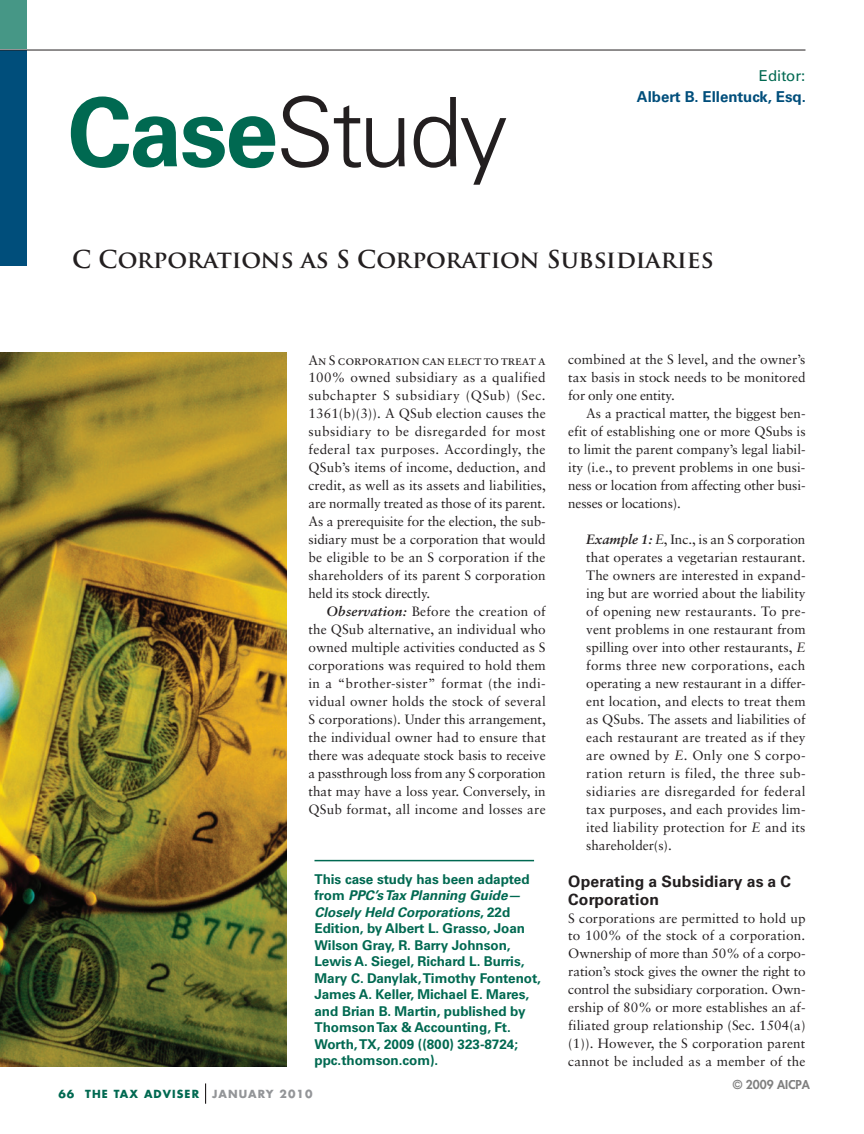
<style>
.page{position:relative;width:864px;height:1134px;background:#fff}
.page>*{position:absolute;margin:0;border:0;box-sizing:border-box;transform-origin:0 0}
.t1{font:300 96px "Univers";letter-spacing:-.03em;color:#231f20}
.t2{font:700 24px "Trajan Pro";color:#231f20}
.t3{font:700 15.75px/18px "Univers";letter-spacing:.01em;color:#231f20}
.t4{font:700 15px "Univers";color:#004e7b}
.t5{font:15px "Univers";color:#006951}
.t6{font:13.5px/18px "Sabon";letter-spacing:.005em;color:#231f20;text-align:justify}
.t7{font:700 13.5px/16.5px "Univers";letter-spacing:-.005em;color:#006951}
.t8{font:13.5px "Sabon Roman SC";letter-spacing:-.01em;color:#231f20}
.t9{font:800 12px "Futura";color:#808080}
.t10{font:700 10.8px "Futura";letter-spacing:.1em;color:#006951}
.s1{font-weight:700;color:#006951}
.s2{font-weight:700;font-style:italic}
.s3{font-style:italic}
.s4{color:#939598}
</style>
<div class="page">
<div style="left:0;top:50px;width:27px;height:216px;background:#004e7b"></div>
<div style="left:0;top:0;width:27px;height:49px;background:#469786"></div>
<hr style="left:0;top:50px;width:805px;height:1px;background:#231f20">
<svg style="left:205px;top:1083px;width:1px;height:21px"></svg>
<img style="left:0;top:352px;width:286px;height:714px">
<hr style="left:315px;top:860px;width:219px;height:1px;background:#006951">
<h1 class="t1" style="left:68px;top:74px;width:442px"><span class="s1">Case</span>Study</h1>
<p class="t5" style="left:759px;top:66px;width:48px">Editor:</p>
<p class="t4" style="left:637px;top:88px;width:171px">Albert B. Ellentuck, Esq.</p>
<h2 class="t2" style="left:72px;top:245px;width:643px">C CORPORATIONS AS S CORPORATION SUBSIDIARIES</h2>
<p class="t8" style="left:309px;top:352px;width:239px">An S corporation can elect to treat a</p>
<p class="t6" style="left:309px;top:369px;width:239px">100% owned subsidiary as a qualified subchapter S subsidiary (QSub) (Sec.<br>1361(b)(3)). A QSub election causes the subsidiary to be disregarded for most federal tax purposes. Accordingly, the QSub’s items of income, deduction, and credit, as well as its assets and liabilities, are normally treated as those of its parent.<br>As a prerequisite for the election, the sub&shy;sidiary must be a corporation that would be eligible to be an S corporation if the shareholders of its parent S corporation held its stock directly.</p>
<p class="t6" style="left:309px;top:603px;width:239px;text-indent:18px"><span class="s2">Observation:</span> Before the creation of the QSub alternative, an individual who owned multiple activities conducted as S corporations was required to hold them in a “brother-sister” format (the indi&shy;vidual owner holds the stock of several S corporations). Under this arrangement, the individual owner had to ensure that there was adequate stock basis to receive a passthrough loss from any S corporation that may have a loss year. Conversely, in QSub format, all income and losses are</p>
<p class="t7" style="left:315px;top:871px;width:228px">This case study has been adapted from <span class="s3">PPC’s Tax Planning Guide—<br>Closely Held Corporations</span>, 22d<br>Edition, by Albert L. Grasso, Joan<br>Wilson Gray, R. Barry Johnson,<br>Lewis A. Siegel, Richard L. Burris,<br>Mary C. Danylak, Timothy Fontenot,<br>James A. Keller, Michael E. Mares, and Brian B. Martin, published by<br>Thomson Tax &amp; Accounting, Ft.<br>Worth, TX, 2009 ((800) 323-8724; ppc.thomson.com).</p>
<p class="t10" style="left:58px;top:1086px;width:256px">66 THE TAX ADVISER <span class="s4">JANUAR Y 2010</span></p>
<p class="t6" style="left:568px;top:351px;width:239px">combined at the S level, and the owner’s tax basis in stock needs to be monitored for only one entity.</p>
<p class="t6" style="left:568px;top:405px;width:239px;text-indent:18px">As a practical matter, the biggest ben&shy;efit of establishing one or more QSubs is to limit the parent company’s legal liabil&shy;ity (i.e., to prevent problems in one busi&shy;ness or location from affecting other busi&shy;nesses or locations).</p>
<p class="t6" style="left:586px;top:531px;width:221px"><span class="s2">Example 1:</span> <span class="s3">E</span>, Inc., is an S corporation that operates a vegetarian restaurant.<br>The owners are interested in expand&shy;ing but are worried about the liability of opening new restaurants. To pre&shy;vent problems in one restaurant from spilling over into other restaurants, <span class="s3">E </span>forms three new corporations, each operating a new restaurant in a differ&shy;ent location, and elects to treat them as QSubs. The assets and liabilities of each restaurant are treated as if they are owned by <span class="s3">E</span>. Only one S corpo&shy;ration return is filed, the three sub&shy;sidiaries are disregarded for federal tax purposes, and each provides lim&shy;ited liability protection for <span class="s3">E</span> and its shareholder(s).</p>
<p class="t3" style="left:568px;top:872px;width:224px">Operating a Subsidiary as a C<br>Corporation</p>
<p class="t6" style="left:568px;top:909px;width:239px">S corporations are permitted to hold up to 100% of the stock of a corporation.<br>Ownership of more than 50% of a corpo&shy;ration’s stock gives the owner the right to control the subsidiary corporation. Own&shy;ership of 80% or more establishes an af&shy;filiated group relationship (Sec. 1504(a) (1)). However, the S corporation parent cannot be included as a member of the</p>
<p class="t9" style="left:733px;top:1077px;width:79px">© 2009 AICPA</p>
</div>
